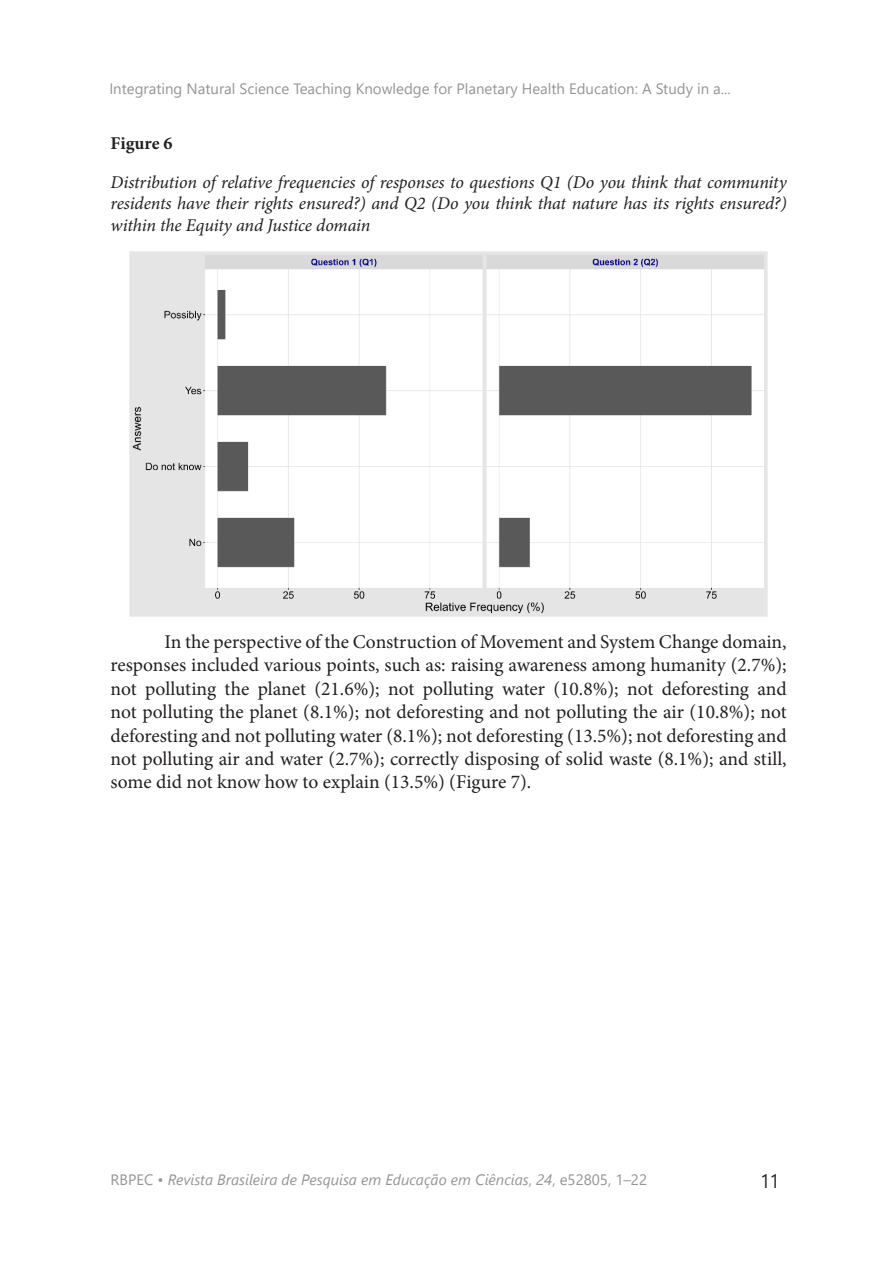
<style>
.page{position:relative;width:893px;height:1263px;background:#fff}
.page>*{position:absolute;margin:0;border:0;box-sizing:border-box;transform-origin:0 0}
.t1{font:19.5px/23.4px "Minion Pro";color:#231f20;text-align:justify}
.t2{font:19.5px "Segoe UI";color:#231f20;scale:.9 1}
.Título_tabelas_e_quadros{font:italic 18px/21.6px "Minion Pro";letter-spacing:-.01em;color:#231f20;text-align:justify}
.Número_de_tabelas_e_quadros{font:700 18px "Minion Pro";color:#231f20}
.t3{font:15px "Segoe UI";color:#939598}
.t4{font:italic 15px "Segoe UI";color:#939598}
.s1{font-style:normal}
</style>
<div class="page">
<img style="left:130px;top:252px;width:637px;height:364px">
<p class="t3" style="left:109px;top:74px;width:623px">Integrating Natural Science Teaching Knowledge for Planetary Health Education: A Study in a...</p>
<p class="Número_de_tabelas_e_quadros" style="left:111px;top:131px;width:63px">Figure 6</p>
<p class="Título_tabelas_e_quadros" style="left:111px;top:171px;width:678px">Distribution of relative frequencies of responses to questions Q1 (Do you think that community residents have their rights ensured?) and Q2 (Do you think that nature has its rights ensured?) within the Equity and Justice domain</p>
<p class="t1" style="left:111px;top:630px;width:678px;text-indent:54px">In the perspective of the Construction of Movement and System Change domain, responses included various points, such as: raising awareness among humanity (2.7%); not polluting the planet (21.6%); not polluting water (10.8%); not deforesting and not polluting the planet (8.1%); not deforesting and not polluting the air (10.8%); not deforesting and not polluting water (8.1%); not deforesting (13.5%); not deforesting and not polluting air and water (2.7%); correctly disposing of solid waste (8.1%); and still, some did not know how to explain (13.5%) (Figure 7).</p>
<p class="t4" style="left:111px;top:1165px;width:538px"><span class="s1">RBPEC •</span> Revista Brasileira de Pesquisa em Educação em Ciências<span class="s1">,</span> 24<span class="s1">, e52805, 1–22</span></p>
<p class="t2" style="left:760px;top:1162px;width:23px">11</p>
</div>
